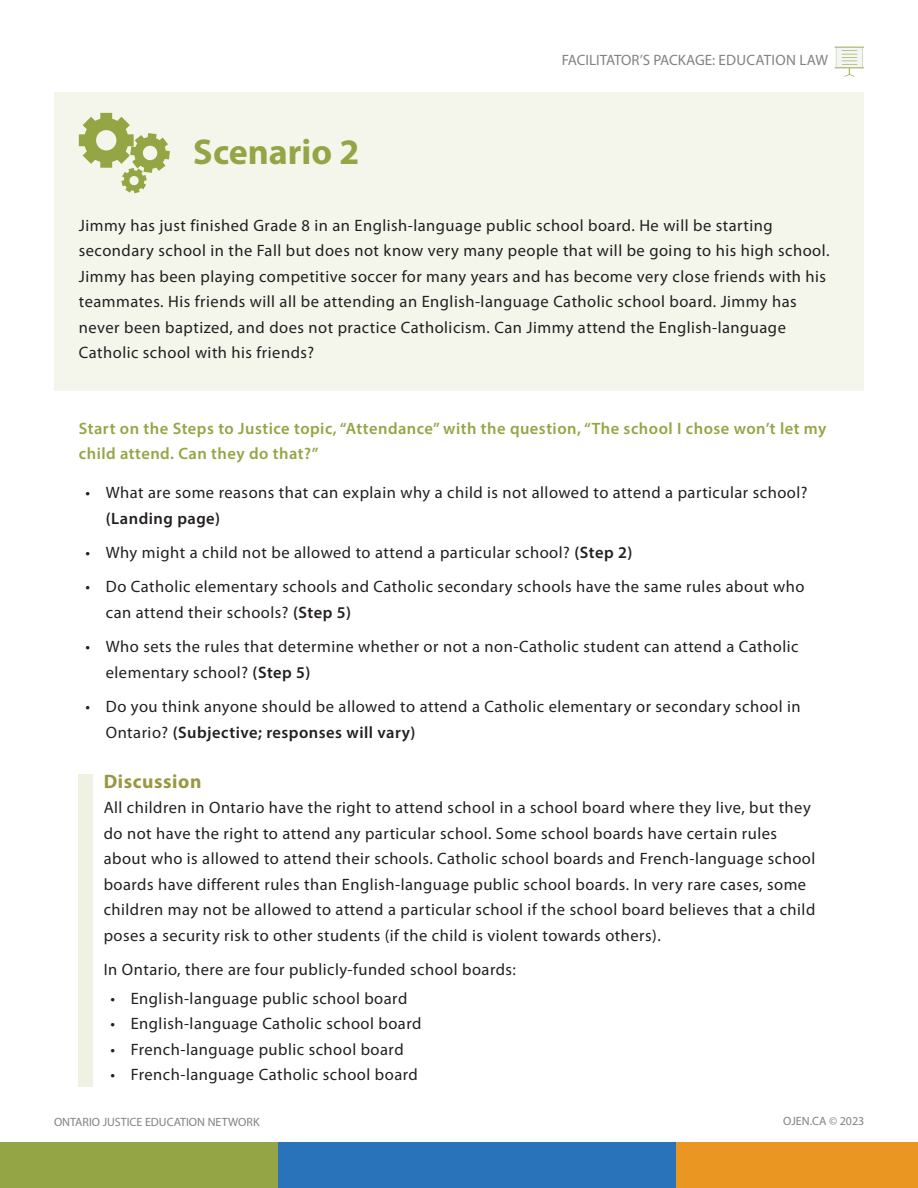
<style>
.page{position:relative;width:918px;height:1188px;background:#fff}
.page>*{position:absolute;margin:0;border:0;box-sizing:border-box;transform-origin:0 0}
.Scenario_title{font:700 36px "Myriad Pro";color:#94a545}
.Green_scenario_answe{font:700 19.5px "Myriad Pro";letter-spacing:.03em;color:#979840}
.Scenario_answers_bas{font:16.5px/25.5px "Myriad Pro";letter-spacing:.03em;color:#231f20}
.Demonstration_scenar{font:16.5px/25.5px "Myriad Pro";letter-spacing:.03em;color:#231f20}
.Start_on_the_s2j_top{font:600 16.5px/25.5px "Myriad Pro";letter-spacing:.03em;color:#94a545}
.Document_title_water{font:15px "Myriad Pro";color:#808285}
.t1{font:12px "Myriad Pro";color:#808285}
.s1{font-weight:600}
</style>
<div class="page">
<div style="left:0;top:1142px;width:295px;height:46px;background:#94a545"></div>
<div style="left:658px;top:1142px;width:260px;height:46px;background:#e99722"></div>
<div style="left:278px;top:1142px;width:397px;height:46px;background:#2873ba"></div>
<div style="left:54px;top:92px;width:810px;height:299px;background:#f4f6ec"></div>
<svg style="left:79px;top:113px;width:91px;height:80px"></svg>
<div style="left:79px;top:774px;width:14px;height:312px;background:#eff1e3"></div>
<svg style="left:835px;top:47px;width:29px;height:30px"></svg>
<p class="Scenario_title" style="left:193px;top:129px;width:168px">Scenario 2</p>
<p class="Document_title_water" style="left:562px;top:51px;width:268px">FACILITATOR’S PACKAGE: EDUCATION LAW</p>
<p class="Demonstration_scenar" style="left:79px;top:212px;width:752px">Jimmy has just finished Grade 8 in an English-language public school board. He will be starting secondary school in the Fall but does not know very many people that will be going to his high school.<br>Jimmy has been playing competitive soccer for many years and has become very close friends with his teammates. His friends will all be attending an English-language Catholic school board. Jimmy has never been baptized, and does not practice Catholicism. Can Jimmy attend the English-language Catholic school with his friends?</p>
<p class="Start_on_the_s2j_top" style="left:79px;top:415px;width:749px">Start on the Steps to Justice topic, “Attendance” with the question, “The school I chose won’t let my child attend. Can they do that?”</p>
<p class="Scenario_answers_bas" style="left:106px;top:480px;width:703px;text-indent:-20px">• What are some reasons that can explain why a child is not allowed to attend a particular school? <span class="s1">(Landing page)</span></p>
<p class="Scenario_answers_bas" style="left:86px;top:539px;width:548px">• Why might a child not be allowed to attend a particular school? <span class="s1">(Step 2)</span></p>
<p class="Scenario_answers_bas" style="left:106px;top:574px;width:700px;text-indent:-20px">• Do Catholic elementary schools and Catholic secondary schools have the same rules about who can attend their schools? <span class="s1">(Step 5)</span></p>
<p class="Scenario_answers_bas" style="left:106px;top:634px;width:694px;text-indent:-20px">• Who sets the rules that determine whether or not a non-Catholic student can attend a Catholic elementary school? <span class="s1">(Step 5)</span></p>
<p class="Scenario_answers_bas" style="left:106px;top:694px;width:696px;text-indent:-20px">• Do you think anyone should be allowed to attend a Catholic elementary or secondary school in<br>Ontario? <span class="s1">(Subjective; responses will vary)</span></p>
<p class="Green_scenario_answe" style="left:104px;top:769px;width:99px">Discussion</p>
<p class="Scenario_answers_bas" style="left:104px;top:795px;width:713px">All children in Ontario have the right to attend school in a school board where they live, but they do not have the right to attend any particular school. Some school boards have certain rules about who is allowed to attend their schools. Catholic school boards and French-language school boards have different rules than English-language public school boards. In very rare cases, some children may not be allowed to attend a particular school if the school board believes that a child poses a security risk to other students (if the child is violent towards others).</p>
<p class="Scenario_answers_bas" style="left:104px;top:957px;width:414px">In Ontario, there are four publicly-funded school boards:</p>
<p class="Scenario_answers_bas" style="left:110px;top:985px;width:298px">• English-language public school board</p>
<p class="Scenario_answers_bas" style="left:110px;top:1010px;width:313px">• English-language Catholic school board</p>
<p class="Scenario_answers_bas" style="left:110px;top:1036px;width:295px">• French-language public school board</p>
<p class="Scenario_answers_bas" style="left:110px;top:1061px;width:309px">• French-language Catholic school board</p>
<p class="t1" style="left:54px;top:1115px;width:207px">ONTARIO JUSTICE EDUCATION NETWORK</p>
<p class="t1" style="left:783px;top:1114px;width:83px">OJEN.CA © 2023</p>
</div>
